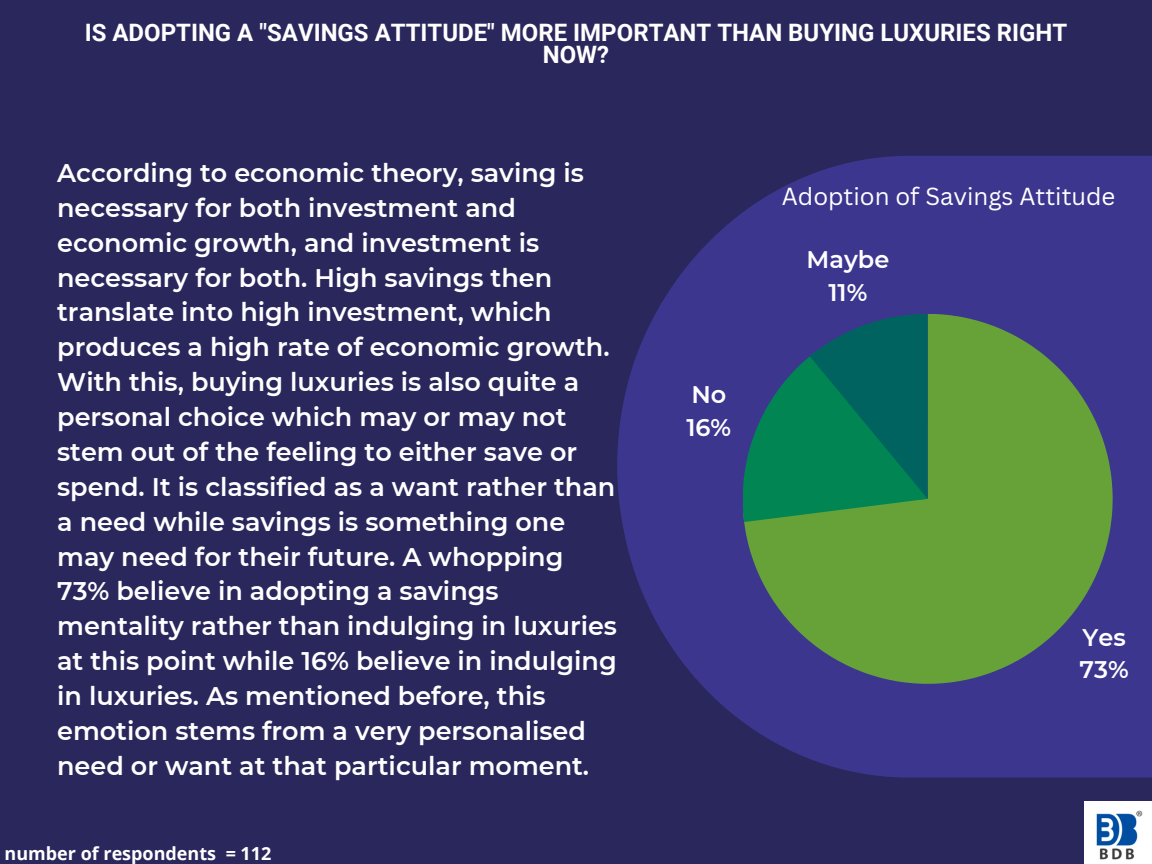
<style>
.page{position:relative;width:1152px;height:864px;background:#2a275c}
.page>*{position:absolute;margin:0;border:0;box-sizing:border-box;transform-origin:0 0}
.t1{font:600 25.5px/34.8px "Montserrat";color:#fff}
.t2{font:700 24px/21.3px "Roboto";color:#fff;text-align:center}
.t3{font:24px "Canva Sans";color:#fff}
.t4{font:600 24px/32.7px "Montserrat";color:#fff}
.t5{font:700 18px "Open Sans";color:#fff}
</style>
<div class="page">
<svg style="left:617px;top:156px;width:535px;height:622px;fill:#3c368f"></svg>
<svg style="left:743px;top:314px;width:370px;height:370px;background:#5c8a4a"></svg>
<svg style="left:743px;top:314px;width:186px;height:208px;background:#116c61"></svg>
<img style="left:1085px;top:802px;width:67px;height:62px">
<p class="t2" style="left:85px;top:22px;width:984px">IS ADOPTING A "SAVINGS ATTITUDE" MORE IMPORTANT THAN BUYING LUXURIES RIGHT<br>NOW?</p>
<p class="t1" style="left:57px;top:155px;width:561px">According to economic theory, saving is necessary for both investment and economic growth, and investment is necessary for both. High savings then translate into high investment, which produces a high rate of economic growth.<br>With this, buying luxuries is also quite a personal choice which may or may not stem out of the feeling to either save or spend. It is classified as a want rather than a need while savings is something one may need for their future. A whopping 73% believe in adopting a savings mentality rather than indulging in luxuries at this point while 16% believe in indulging in luxuries. As mentioned before, this emotion stems from a very personalised need or want at that particular moment.</p>
<p class="t5" style="left:5px;top:841px;width:268px">number of respondents = 112</p>
<p class="t4" style="left:686px;top:378px;width:46px">No<br>16%</p>
<p class="t3" style="left:782px;top:179px;width:335px">Adoption of Savings Attitude</p>
<p class="t4" style="left:807px;top:243px;width:84px;text-align:center">Maybe<br>11%</p>
<p class="t4" style="left:1080px;top:621px;width:51px">Yes<br>73%</p>
</div>
